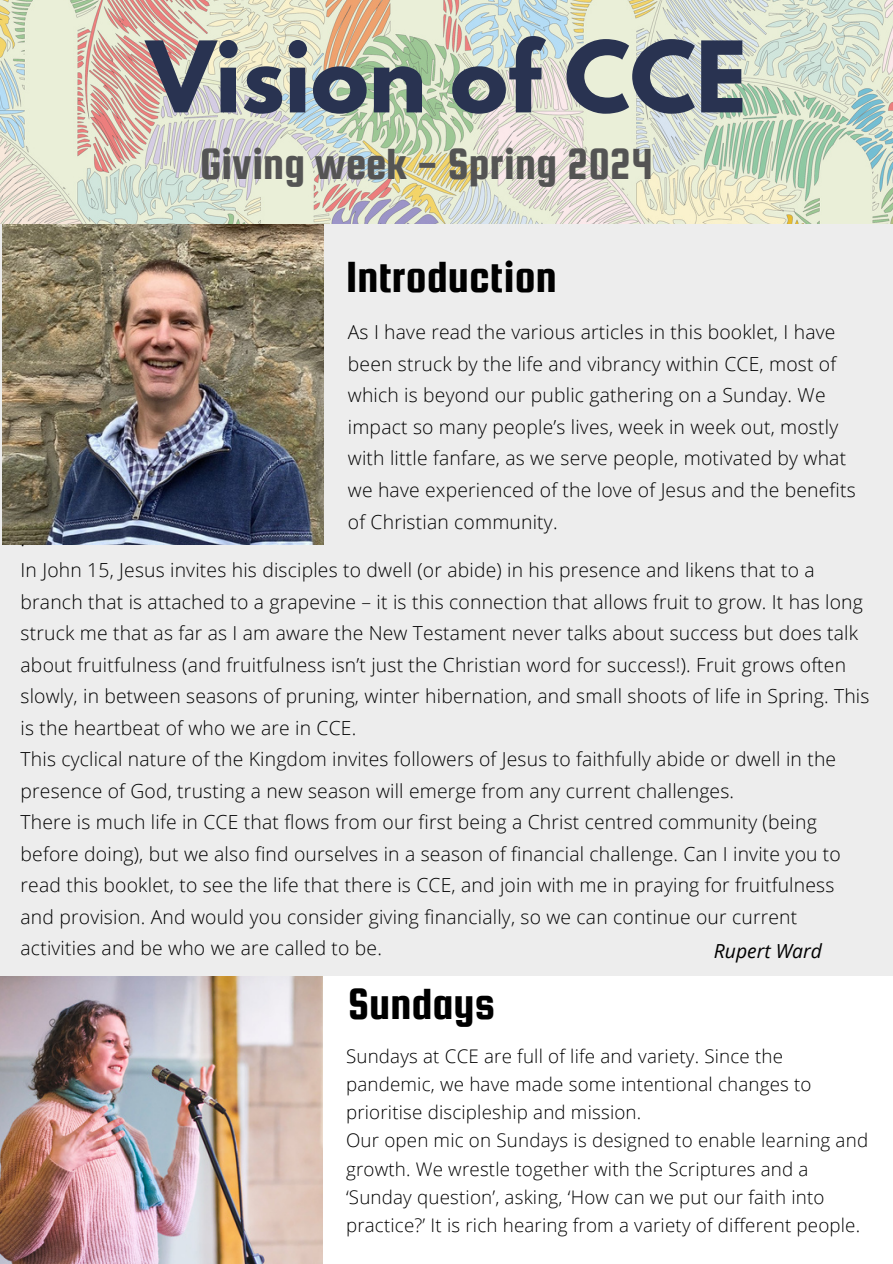
<style>
.page{position:relative;width:893px;height:1264px;background:#fff}
.page>*{position:absolute;margin:0;border:0;box-sizing:border-box;transform-origin:0 0}
.t1{font:700 87.3px "League Spartan";color:#293351}
.t2{font:46.65px "Squada One";color:#545454}
.t3{font:46.65px "Squada One";color:#000}
.t4{font:300 19.35px/31.5px "Open Sans";letter-spacing:.01em;color:#000}
.t5{font:italic 19.35px "Open Sans";color:#000}
.t6{font:300 18.75px/28.2px "Open Sans";letter-spacing:.01em;color:#000}
</style>
<div class="page">
<div style="left:0;top:0;width:892px;height:1263px;background:#ededed"></div>
<img style="left:3px;top:223px;width:320px;height:321px">
<div style="left:273px;top:976px;width:619px;height:287px;background:#fff"></div>
<img style="left:0;top:0;width:892px;height:223px">
<img style="left:0;top:976px;width:322px;height:287px">
<h2 class="t1" style="left:147px;top:34px;width:601px">Vision of CCE</h2>
<p class="t2" style="left:200px;top:139px;width:454px">Giving week - Spring 2024</p>
<p class="t3" style="left:346px;top:252px;width:212px">Introduction</p>
<h2 class="t4" style="left:348px;top:316px;width:509px">As I have read the various articles in this booklet, I have been struck by the life and vibrancy within CCE, most of which is beyond our public gathering on a Sunday. We impact so many people’s lives, week in week out, mostly with little fanfare, as we serve people, motivated by what we have experienced of the love of Jesus and the benefits of Christian community.</h2>
<p class="t4" style="left:21px;top:522px;width:6px">.</p>
<p class="t4" style="left:21px;top:554px;width:850px">In John 15, Jesus invites his disciples to dwell (or abide) in his presence and likens that to a branch that is attached to a grapevine – it is this connection that allows fruit to grow. It has long struck me that as far as I am aware the New Testament never talks about success but does talk about fruitfulness (and fruitfulness isn’t just the Christian word for success!). Fruit grows often slowly, in between seasons of pruning, winter hibernation, and small shoots of life in Spring. This is the heartbeat of who we are in CCE.</p>
<p class="t4" style="left:21px;top:743px;width:817px">This cyclical nature of the Kingdom invites followers of Jesus to faithfully abide or dwell in the presence of God, trusting a new season will emerge from any current challenges.</p>
<p class="t4" style="left:21px;top:806px;width:821px">There is much life in CCE that flows from our first being a Christ centred community (being before doing), but we also find ourselves in a season of financial challenge. Can I invite you to read this booklet, to see the life that there is CCE, and join with me in praying for fruitfulness and provision. And would you consider giving financially, so we can continue our current activities and be who we are called to be.</p>
<p class="t5" style="left:713px;top:936px;width:110px">Rupert Ward</p>
<p class="t3" style="left:348px;top:978px;width:149px">Sundays</p>
<h2 class="t6" style="left:346px;top:1041px;width:467px">Sundays at CCE are full of life and variety. Since the pandemic, we have made some intentional changes to prioritise discipleship and mission.</h2>
<p class="t6" style="left:346px;top:1125px;width:523px">Our open mic on Sundays is designed to enable learning and growth. We wrestle together with the Scriptures and a ‘Sunday question’, asking, ‘How can we put our faith into practice?’ It is rich hearing from a variety of different people.</p>
</div>
